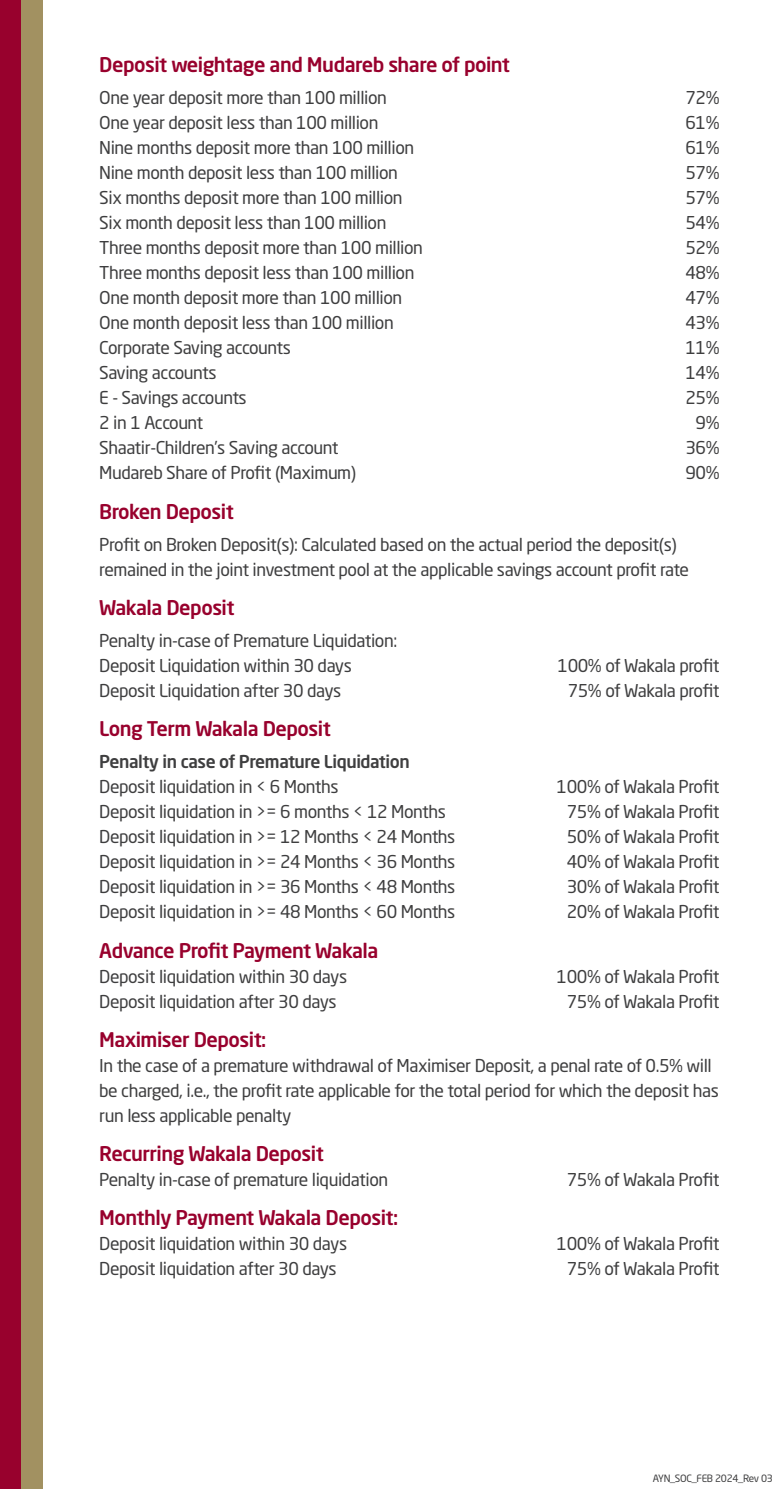
<style>
.page{position:relative;width:780px;height:1489px;background:#fff}
.page>*{position:absolute;margin:0;border:0;box-sizing:border-box;transform-origin:0 0}
.t1{font:500 20px "Neo Sans Std";letter-spacing:-.025em;color:#98012d}
.t2{font:17.5px/25px "Neo Sans Std";letter-spacing:-.025em;color:#3e3e3f}
.t3{font:500 17.5px "Neo Sans Std";letter-spacing:-.025em;color:#3e3e3f}
.t4{font:10px "Neo Sans Std";letter-spacing:-.025em;color:#3e3e3f}
</style>
<div class="page">
<div style="left:0;top:0;width:21px;height:1488px;background:#98012d"></div>
<div style="left:21px;top:0;width:22px;height:1488px;background:#a29161"></div>
<p class="t1" style="left:99px;top:52px;width:412px">Deposit weightage and Mudareb share of point</p>
<p class="t2" style="left:99px;top:85px;width:289px">One year deposit more than 100 million</p>
<p class="t2" style="left:685px;top:85px;width:36px">72%</p>
<p class="t2" style="left:99px;top:110px;width:280px">One year deposit less than 100 million</p>
<p class="t2" style="left:685px;top:110px;width:36px">61%</p>
<p class="t2" style="left:99px;top:135px;width:316px">Nine months deposit more than 100 million</p>
<p class="t2" style="left:685px;top:135px;width:36px">61%</p>
<p class="t2" style="left:99px;top:160px;width:300px">Nine month deposit less than 100 million</p>
<p class="t2" style="left:685px;top:160px;width:36px">57%</p>
<p class="t2" style="left:99px;top:185px;width:305px">Six months deposit more than 100 million</p>
<p class="t2" style="left:685px;top:185px;width:36px">57%</p>
<p class="t2" style="left:99px;top:210px;width:289px">Six month deposit less than 100 million</p>
<p class="t2" style="left:685px;top:210px;width:36px">54%</p>
<p class="t2" style="left:99px;top:235px;width:325px">Three months deposit more than 100 million</p>
<p class="t2" style="left:685px;top:235px;width:36px">52%</p>
<p class="t2" style="left:99px;top:260px;width:317px">Three months deposit less than 100 million</p>
<p class="t2" style="left:685px;top:260px;width:36px">48%</p>
<p class="t2" style="left:99px;top:285px;width:304px">One month deposit more than 100 million</p>
<p class="t2" style="left:685px;top:285px;width:36px">47%</p>
<p class="t2" style="left:99px;top:310px;width:296px">One month deposit less than 100 million</p>
<p class="t2" style="left:685px;top:310px;width:36px">43%</p>
<p class="t2" style="left:99px;top:335px;width:193px">Corporate Saving accounts</p>
<p class="t2" style="left:685px;top:335px;width:36px">11%</p>
<p class="t2" style="left:99px;top:360px;width:119px">Saving accounts</p>
<p class="t2" style="left:685px;top:360px;width:36px">14%</p>
<p class="t2" style="left:99px;top:385px;width:149px">E - Savings accounts</p>
<p class="t2" style="left:685px;top:385px;width:36px">25%</p>
<p class="t2" style="left:99px;top:410px;width:106px">2 in 1 Account</p>
<p class="t2" style="left:695px;top:410px;width:26px">9%</p>
<p class="t2" style="left:99px;top:435px;width:241px">Shaatir-Children’s Saving account</p>
<p class="t2" style="left:685px;top:435px;width:36px">36%</p>
<p class="t2" style="left:99px;top:460px;width:258px">Mudareb Share of Profit (Maximum)</p>
<p class="t2" style="left:685px;top:460px;width:36px">90%</p>
<p class="t1" style="left:99px;top:498px;width:136px">Broken Deposit</p>
<p class="t2" style="left:99px;top:531px;width:591px">Profit on Broken Deposit(s): Calculated based on the actual period the deposit(s) remained in the joint investment pool at the applicable savings account profit rate</p>
<p class="t1" style="left:99px;top:595px;width:137px">Wakala Deposit</p>
<p class="t2" style="left:99px;top:627px;width:299px">Penalty in-case of Premature Liquidation:</p>
<p class="t2" style="left:99px;top:652px;width:254px">Deposit Liquidation within 30 days</p>
<p class="t2" style="left:557px;top:652px;width:164px">100% of Wakala profit</p>
<p class="t2" style="left:99px;top:677px;width:244px">Deposit Liquidation after 30 days</p>
<p class="t2" style="left:567px;top:677px;width:153px">75% of Wakala profit</p>
<p class="t1" style="left:99px;top:716px;width:233px">Long Term Wakala Deposit</p>
<p class="t3" style="left:99px;top:750px;width:312px">Penalty in case of Premature Liquidation</p>
<p class="t2" style="left:99px;top:774px;width:241px">Deposit liquidation in &lt; 6 Months</p>
<p class="t2" style="left:556px;top:774px;width:164px">100% of Wakala Profit</p>
<p class="t2" style="left:99px;top:799px;width:348px">Deposit liquidation in &gt;= 6 months &lt; 12 Months</p>
<p class="t2" style="left:566px;top:799px;width:154px">75% of Wakala Profit</p>
<p class="t2" style="left:99px;top:824px;width:357px">Deposit liquidation in &gt;= 12 Months &lt; 24 Months</p>
<p class="t2" style="left:566px;top:824px;width:154px">50% of Wakala Profit</p>
<p class="t2" style="left:99px;top:849px;width:357px">Deposit liquidation in &gt;= 24 Months &lt; 36 Months</p>
<p class="t2" style="left:566px;top:849px;width:154px">40% of Wakala Profit</p>
<p class="t2" style="left:99px;top:874px;width:357px">Deposit liquidation in &gt;= 36 Months &lt; 48 Months</p>
<p class="t2" style="left:566px;top:874px;width:154px">30% of Wakala Profit</p>
<p class="t2" style="left:99px;top:899px;width:357px">Deposit liquidation in &gt;= 48 Months &lt; 60 Months</p>
<p class="t2" style="left:566px;top:899px;width:154px">20% of Wakala Profit</p>
<p class="t1" style="left:99px;top:937px;width:281px">Advance Profit Payment Wakala</p>
<p class="t2" style="left:99px;top:963px;width:249px">Deposit liquidation within 30 days</p>
<p class="t2" style="left:556px;top:963px;width:164px">100% of Wakala Profit</p>
<p class="t2" style="left:99px;top:988px;width:239px">Deposit liquidation after 30 days</p>
<p class="t2" style="left:566px;top:988px;width:154px">75% of Wakala Profit</p>
<p class="t1" style="left:99px;top:1026px;width:169px">Maximiser Deposit:</p>
<p class="t2" style="left:99px;top:1052px;width:621px">In the case of a premature withdrawal of Maximiser Deposit, a penal rate of 0.5% will be charged, i.e., the profit rate applicable for the total period for which the deposit has run less applicable penalty</p>
<p class="t1" style="left:99px;top:1140px;width:226px">Recurring Wakala Deposit</p>
<p class="t2" style="left:99px;top:1166px;width:290px">Penalty in-case of premature liquidation</p>
<p class="t2" style="left:566px;top:1166px;width:154px">75% of Wakala Profit</p>
<p class="t1" style="left:99px;top:1205px;width:300px">Monthly Payment Wakala Deposit:</p>
<p class="t2" style="left:99px;top:1230px;width:249px">Deposit liquidation within 30 days</p>
<p class="t2" style="left:556px;top:1230px;width:164px">100% of Wakala Profit</p>
<p class="t2" style="left:99px;top:1255px;width:239px">Deposit liquidation after 30 days</p>
<p class="t2" style="left:566px;top:1255px;width:154px">75% of Wakala Profit</p>
<p class="t4" style="left:652px;top:1471px;width:121px">AYN_SOC_FEB 2024_Rev 03</p>
</div>
